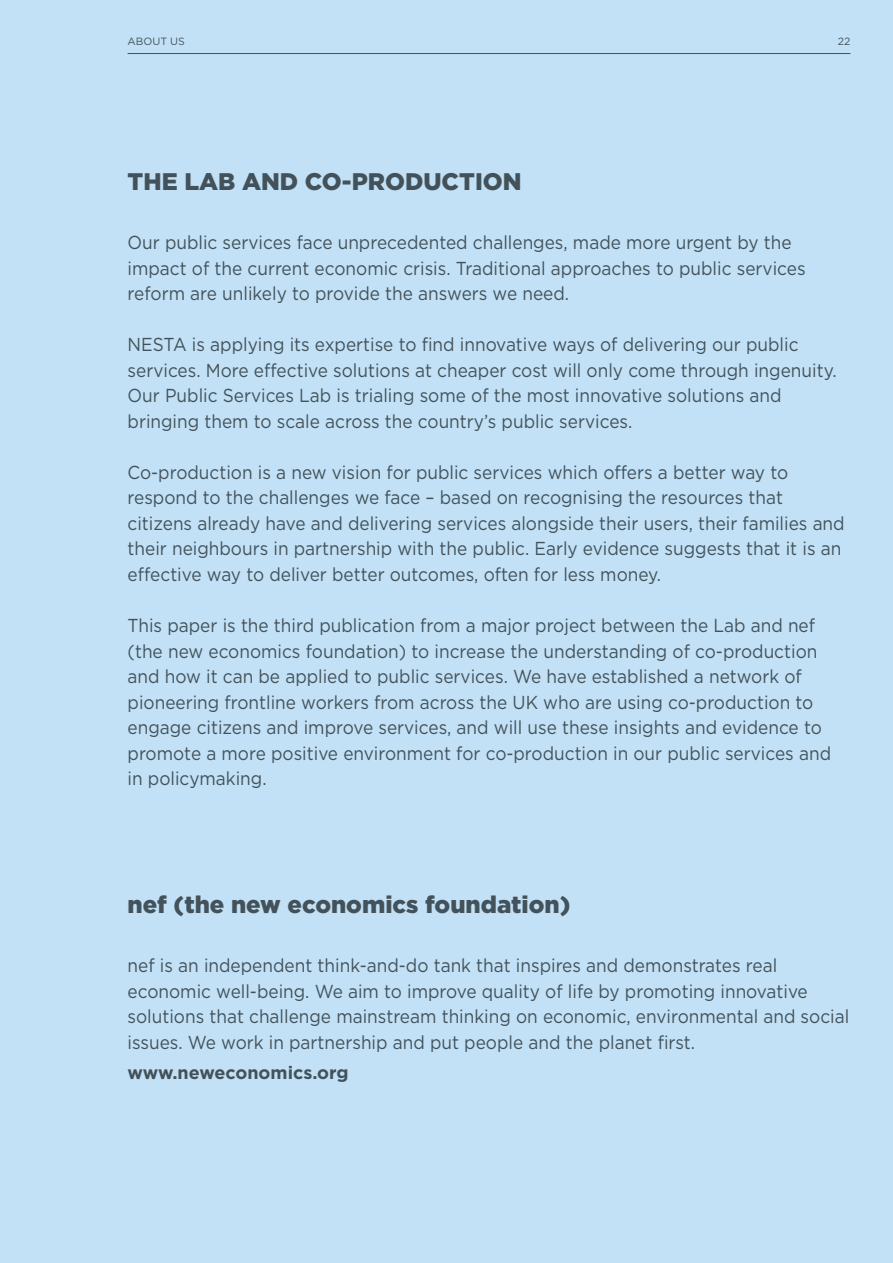
<style>
.page{position:relative;width:893px;height:1263px;background:#c2e1f6}
.page>*{position:absolute;margin:0;border:0;box-sizing:border-box;transform-origin:0 0}
.t1{font:900 24px "Gotham HTF";color:#43525a}
.t2{font:18.75px/25.5px "Gotham HTF";color:#43525a;scale:.92 1}
.t3{font:700 18px "Gotham HTF";color:#43525a}
.t4{font:10.5px "Gotham HTF";color:#43525a}
</style>
<div class="page">
<hr style="left:128px;top:53px;width:722px;height:1px;background:#43525a">
<p class="t4" style="left:128px;top:35px;width:59px">ABOUT US</p>
<p class="t4" style="left:838px;top:35px;width:14px">22</p>
<p class="t1" style="left:128px;top:167px;width:396px">The Lab and Co-production</p>
<p class="t2" style="left:128px;top:230px;width:738px">Our public services face unprecedented challenges, made more urgent by the impact of the current economic crisis. Traditional approaches to public services reform are unlikely to provide the answers we need.</p>
<p class="t2" style="left:128px;top:332px;width:772px">NESTA is applying its expertise to find innovative ways of delivering our public services. More effective solutions at cheaper cost will only come through ingenuity.<br>Our Public Services Lab is trialing some of the most innovative solutions and bringing them to scale across the country’s public services.</p>
<p class="t2" style="left:128px;top:459px;width:781px">Co-production is a new vision for public services which offers a better way to respond to the challenges we face – based on recognising the resources that citizens already have and delivering services alongside their users, their families and their neighbours in partnership with the public. Early evidence suggests that it is an effective way to deliver better outcomes, often for less money.</p>
<p class="t2" style="left:128px;top:612px;width:766px">This paper is the third publication from a major project between the Lab and nef (the new economics foundation) to increase the understanding of co-production and how it can be applied to public services. We have established a network of pioneering frontline workers from across the UK who are using co-production to engage citizens and improve services, and will use these insights and evidence to promote a more positive environment for co-production in our public services and in policymaking.</p>
<p class="t1" style="left:128px;top:890px;width:444px">nef (the new economics foundation)</p>
<p class="t2" style="left:128px;top:953px;width:786px">nef is an independent think-and-do tank that inspires and demonstrates real economic well-being. We aim to improve quality of life by promoting innovative solutions that challenge mainstream thinking on economic, environmental and social issues. We work in partnership and put people and the planet first.</p>
<p class="t3" style="left:128px;top:1062px;width:223px">www.neweconomics.org</p>
</div>
